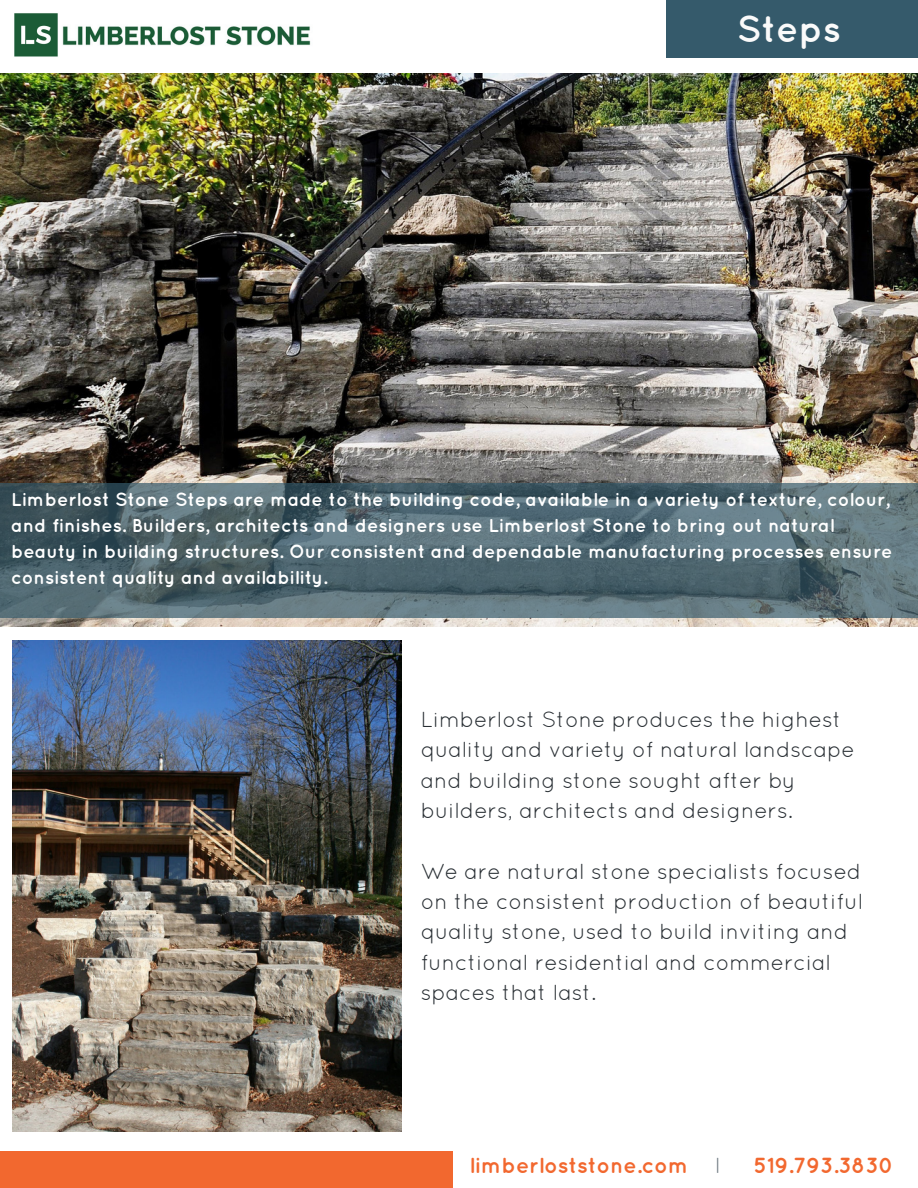
<style>
.page{position:relative;width:918px;height:1188px;background:#fff}
.page>*{position:absolute;margin:0;border:0;box-sizing:border-box;transform-origin:0 0}
.t1{font:700 36.9px "Quicksand";color:#fafafa}
.t2{font:21.75px/30.3px "Quicksand";color:#292f34}
.t3{font:700 21.75px "Quicksand";color:#f2682f}
.t4{font:700 18.75px/25.8px "Quicksand";color:#fff}
.s1{font-weight:400;color:#6d7880}
</style>
<div class="page">
<img style="left:0;top:73px;width:918px;height:554px">
<svg style="left:0;top:483px;width:918px;height:135px;background:#526972"></svg>
<div style="left:0;top:1151px;width:453px;height:37px;background:#f2682f"></div>
<img style="left:62px;top:26px;width:249px;height:20px">
<img style="left:14px;top:13px;width:44px;height:44px">
<div style="left:666px;top:0;width:252px;height:57px;background:#355a6b"></div>
<img style="left:12px;top:640px;width:390px;height:492px">
<h1 class="t1" style="left:737px;top:7px;width:106px">Steps</h1>
<p class="t4" style="left:11px;top:486px;width:883px">Limberlost Stone Steps are made to the building code, available in a variety of texture, colour, and finishes. Builders, architects and designers use Limberlost Stone to bring out natural beauty in building structures. Our consistent and dependable manufacturing processes ensure consistent quality and availability.</p>
<p class="t2" style="left:421px;top:704px;width:436px">Limberlost Stone produces the highest quality and variety of natural landscape and building stone sought after by builders, architects and designers.</p>
<p class="t2" style="left:421px;top:855px;width:444px">We are natural stone specialists focused on the consistent production of beautiful quality stone, used to build inviting and functional residential and commercial spaces that last.</p>
<p class="t3" style="left:469px;top:1153px;width:253px">limberloststone.com <span class="s1">I</span></p>
<p class="t3" style="left:754px;top:1153px;width:142px">519.793.3830</p>
</div>
